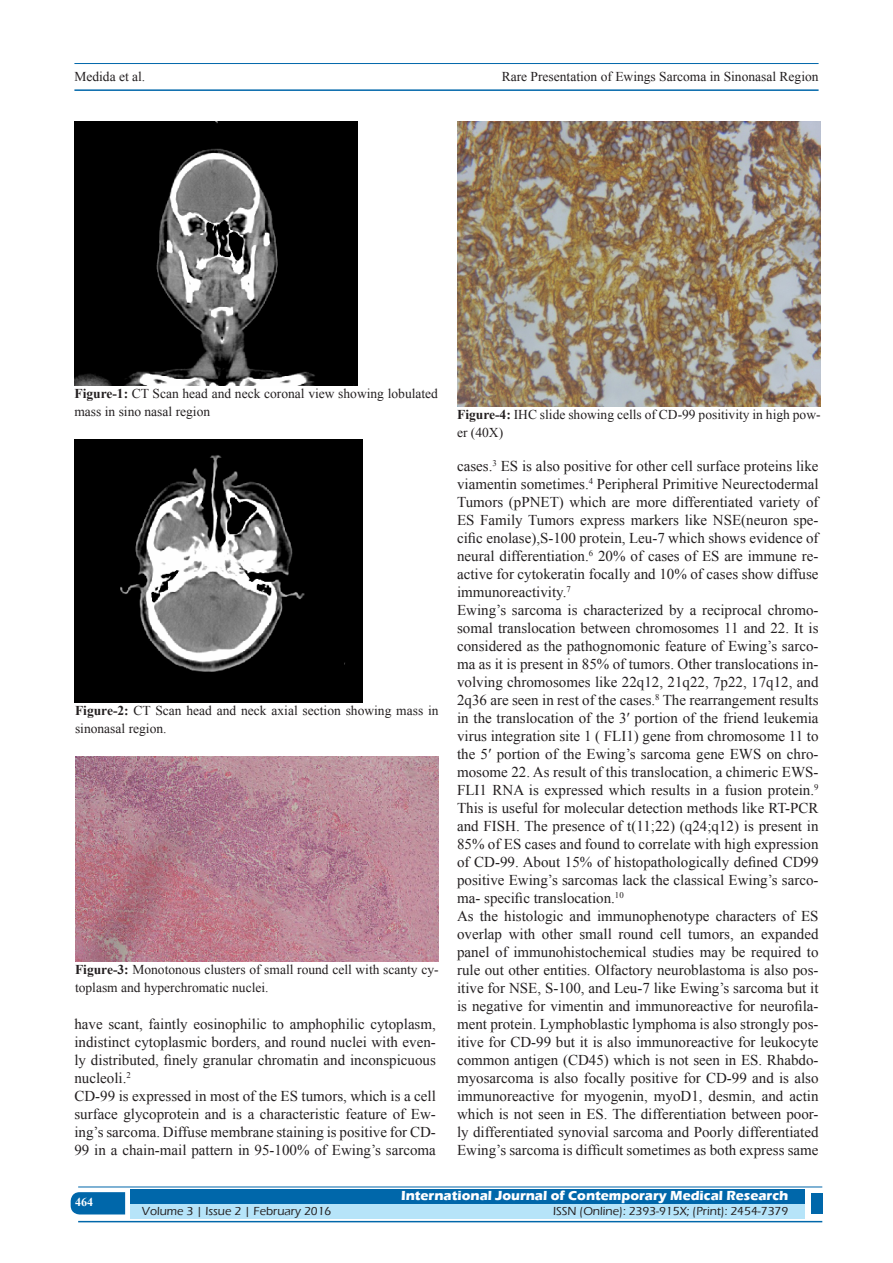
<style>
.page{position:relative;width:893px;height:1263px;background:#fff}
.page>*{position:absolute;margin:0;border:0;box-sizing:border-box;transform-origin:0 0}
.TX_New{font:15px/18px "Times New Roman";color:#231f20;text-align:justify}
.Legend{font:13.5px/18px "Times New Roman";color:#231f20}
.t1{font:700 13.5px "Eras ITC";color:#fff}
.t2{font:500 12px "Eras ITC";color:#231f20}
.t3{font:700 12px "Times New Roman";color:#fff}
.s1{font-weight:700}
</style>
<div class="page">
<hr style="left:74px;top:63px;width:745px;height:1px;background:#0067aa">
<hr style="left:74px;top:89px;width:745px;height:2px;background:#0067aa">
<svg style="left:71px;top:1192px;width:54px;height:22px"></svg>
<div style="left:130px;top:1189px;width:674px;height:15px;background:#0067aa"></div>
<div style="left:130px;top:1204px;width:674px;height:15px;background:#b6e4f9"></div>
<hr style="left:78px;top:1186px;width:744px;height:1px;background:#0067aa">
<hr style="left:78px;top:1221px;width:744px;height:1px;background:#0067aa">
<div style="left:811px;top:1193px;width:11px;height:21px;background:#0067aa"></div>
<img style="left:74px;top:122px;width:284px;height:263px">
<img style="left:74px;top:439px;width:288px;height:264px">
<img style="left:75px;top:757px;width:364px;height:204px">
<img style="left:457px;top:122px;width:364px;height:285px">
<p class="Legend" style="left:74px;top:67px;width:72px">Medida et al.</p>
<p class="Legend" style="left:502px;top:67px;width:318px">Rare Presentation of Ewings Sarcoma in Sinonasal Region</p>
<p class="Legend" style="left:74px;top:384px;width:365px"><span class="s1">Figure-1:</span> CT Scan head and neck coronal view showing lobulated mass in sino nasal region</p>
<p class="Legend" style="left:75px;top:702px;width:365px"><span class="s1">Figure-2:</span> CT Scan head and neck axial section showing mass in sinonasal region.</p>
<p class="Legend" style="left:75px;top:960px;width:365px"><span class="s1">Figure-3:</span> Monotonous clusters of small round cell with scanty cy&shy;toplasm and hyperchromatic nuclei.</p>
<p class="TX_New" style="left:74px;top:1014px;width:363px">have scant, faintly eosinophilic to amphophilic cytoplasm, indistinct cytoplasmic borders, and round nuclei with even&shy;ly distributed, finely granular chromatin and inconspicuous nucleoli.<sup>2</sup></p>
<p class="TX_New" style="left:74px;top:1086px;width:363px">CD-99 is expressed in most of the ES tumors, which is a cell surface glycoprotein and is a characteristic feature of Ew&shy;ing’s sarcoma. Diffuse membrane staining is positive for CD-99 in a chain-mail pattern in 95-100% of Ewing’s sarcoma</p>
<p class="Legend" style="left:457px;top:406px;width:365px"><span class="s1">Figure-4:</span> IHC slide showing cells of CD-99 positivity in high pow&shy;er (40X)</p>
<p class="TX_New" style="left:457px;top:457px;width:363px">cases.<sup>3</sup> ES is also positive for other cell surface proteins like viamentin sometimes.<sup>4</sup> Peripheral Primitive Neurectodermal Tumors (pPNET) which are more differentiated variety of ES Family Tumors express markers like NSE(neuron spe&shy;cific enolase),S-100 protein, Leu-7 which shows evidence of neural differentiation.<sup>6</sup> 20% of cases of ES are immune re&shy;active for cytokeratin focally and 10% of cases show diffuse immunoreactivity.<sup>7</sup></p>
<p class="TX_New" style="left:457px;top:601px;width:363px">Ewing’s sarcoma is characterized by a reciprocal chromo&shy;somal translocation between chromosomes 11 and 22. It is considered as the pathognomonic feature of Ewing’s sarco&shy;ma as it is present in 85% of tumors. Other translocations in&shy;volving chromosomes like 22q12, 21q22, 7p22, 17q12, and 2q36 are seen in rest of the cases.<sup>8</sup> The rearrangement results in the translocation of the 3ʹ portion of the friend leukemia virus integration site 1 ( FLI1) gene from chromosome 11 to the 5ʹ portion of the Ewing’s sarcoma gene EWS on chro&shy;mosome 22. As result of this translocation, a chimeric EWS-FLI1 RNA is expressed which results in a fusion protein.<sup>9<br></sup>This is useful for molecular detection methods like RT-PCR and FISH. The presence of t(11;22) (q24;q12) is present in 85% of ES cases and found to correlate with high expression of CD-99. About 15% of histopathologically defined CD99 positive Ewing’s sarcomas lack the classical Ewing’s sarco&shy;ma- specific translocation.<sup>10</sup></p>
<p class="TX_New" style="left:457px;top:907px;width:363px">As the histologic and immunophenotype characters of ES overlap with other small round cell tumors, an expanded panel of immunohistochemical studies may be required to rule out other entities. Olfactory neuroblastoma is also pos&shy;itive for NSE, S-100, and Leu-7 like Ewing’s sarcoma but it is negative for vimentin and immunoreactive for neurofila&shy;ment protein. Lymphoblastic lymphoma is also strongly pos&shy;itive for CD-99 but it is also immunoreactive for leukocyte common antigen (CD45) which is not seen in ES. Rhabdo&shy;myosarcoma is also focally positive for CD-99 and is also immunoreactive for myogenin, myoD1, desmin, and actin which is not seen in ES. The differentiation between poor&shy;ly differentiated synovial sarcoma and Poorly differentiated Ewing’s sarcoma is difficult sometimes as both express same</p>
<h4 class="t3" style="left:75px;top:1194px;width:19px">464</h4>
<p class="t1" style="left:401px;top:1188px;width:389px">International Journal of Contemporary Medical Research</p>
<p class="t2" style="left:142px;top:1204px;width:191px">Volume 3 | Issue 2 | February 2016</p>
<p class="t2" style="left:553px;top:1204px;width:237px">ISSN (Online): 2393-915X; (Print): 2454-7379</p>
</div>
